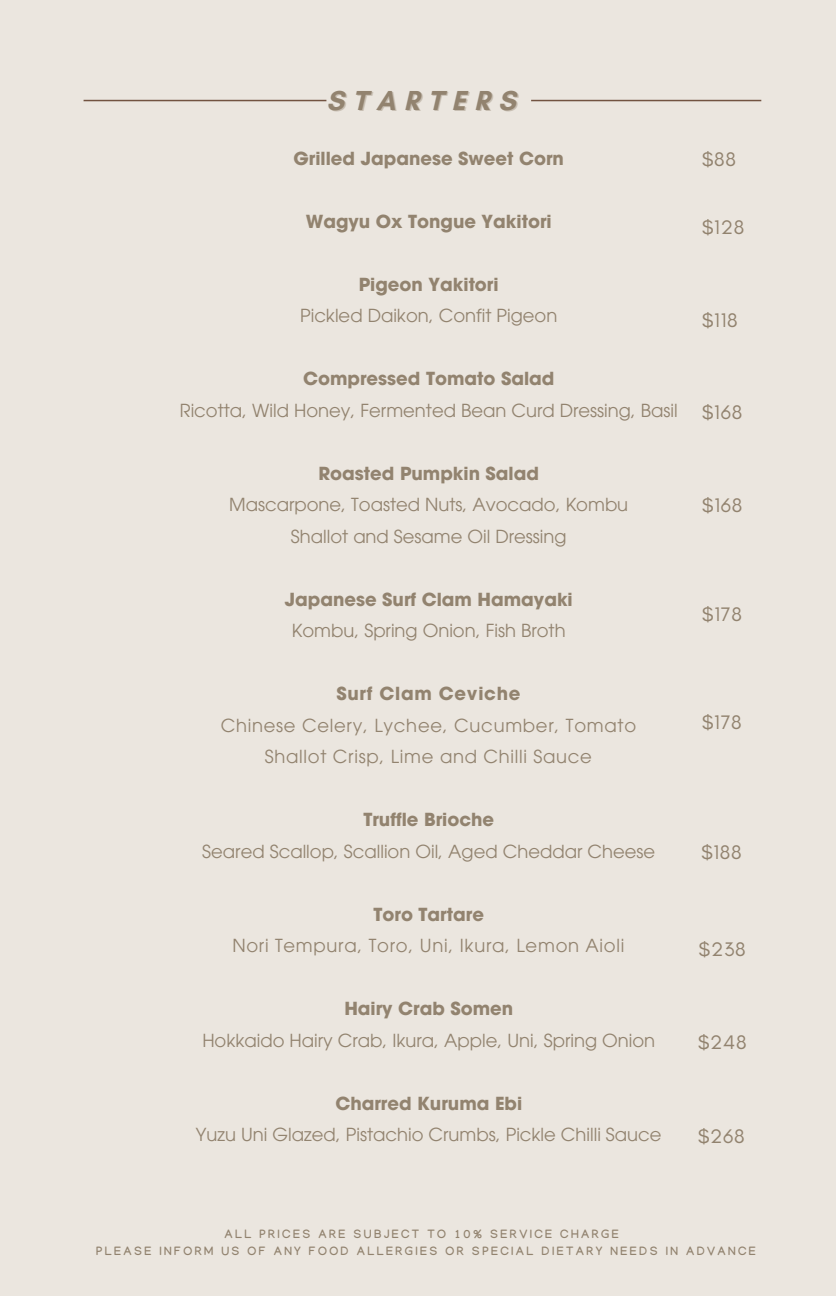
<style>
.page{position:relative;width:836px;height:1296px;background:#ebe6df}
.page>*{position:absolute;margin:0;border:0;box-sizing:border-box;transform-origin:0 0}
.t1{font:700 28px "Glacial Indifference";letter-spacing:.3em;color:#92836f}
.t2{font:20px "Glacial Indifference";letter-spacing:.035em;color:#92836f}
.t3{font:18px/31.6px "ITC Avant Garde Pro";color:#92836f;text-align:center}
.t4{font:18px/31.6px "ITC Avant Garde Pro";letter-spacing:.04em;color:#92836f;text-align:center}
.t5{font:700 18px "ITC Avant Garde Pro";color:#92836f}
.t6{font:700 12px "Manjari";letter-spacing:.2em;color:#92836f}
.s1{font-weight:700}
</style>
<div class="page">
<hr style="left:84px;top:100px;width:242px;height:1px;background:#725341">
<hr style="left:531px;top:100px;width:230px;height:1px;background:#725341">
<p class="t1" style="left:326px;top:83px;width:191px">STARTERS</p>
<p class="t5" style="left:293px;top:152px;width:272px">Grilled Japanese Sweet Corn</p>
<h2 class="t5" style="left:306px;top:215px;width:247px">Wagyu Ox Tongue Yakitori</h2>
<h2 class="t3" style="left:300px;top:271px;width:259px"><span class="s1">Pigeon Yakitori<br></span>Pickled Daikon, Confit Pigeon</h2>
<h3 class="t3" style="left:180px;top:365px;width:499px"><span class="s1">Compressed Tomato Salad<br></span>Ricotta, Wild Honey, Fermented Bean Curd Dressing, Basil</h3>
<h3 class="t3" style="left:229px;top:460px;width:400px"><span class="s1">Roasted Pumpkin Salad<br></span>Mascarpone, Toasted Nuts, Avocado, Kombu<br>Shallot and Sesame Oil Dressing</h3>
<h3 class="t3" style="left:285px;top:586px;width:289px"><span class="s1">Japanese Surf Clam Hamayaki<br></span>Kombu, Spring Onion, Fish Broth</h3>
<h3 class="t4" style="left:221px;top:680px;width:417px"><span class="s1">Surf Clam Ceviche<br></span>Chinese Celery, Lychee, Cucumber, Tomato<br>Shallot Crisp, Lime and Chilli Sauce</h3>
<h3 class="t3" style="left:202px;top:806px;width:454px"><span class="s1">Truffle Brioche<br></span>Seared Scallop, Scallion Oil, Aged Cheddar Cheese</h3>
<h3 class="t4" style="left:232px;top:901px;width:393px"><span class="s1">Toro Tartare<br></span>Nori Tempura, Toro, Uni, Ikura, Lemon Aioli</h3>
<h3 class="t3" style="left:202px;top:995px;width:454px"><span class="s1">Hairy Crab Somen<br></span>Hokkaido Hairy Crab, Ikura, Apple, Uni, Spring Onion</h3>
<h3 class="t3" style="left:196px;top:1090px;width:467px"><span class="s1">Charred Kuruma Ebi<br></span>Yuzu Uni Glazed, Pistachio Crumbs, Pickle Chilli Sauce</h3>
<p class="t2" style="left:701px;top:147px;width:36px">$88</p>
<p class="t2" style="left:701px;top:215px;width:44px">$128</p>
<p class="t2" style="left:701px;top:308px;width:37px">$118</p>
<p class="t2" style="left:701px;top:400px;width:42px">$168</p>
<p class="t2" style="left:702px;top:493px;width:42px">$168</p>
<p class="t2" style="left:702px;top:602px;width:42px">$178</p>
<p class="t2" style="left:701px;top:710px;width:42px">$178</p>
<p class="t2" style="left:701px;top:840px;width:42px">$188</p>
<p class="t2" style="left:698px;top:937px;width:49px">$238</p>
<p class="t2" style="left:697px;top:1030px;width:50px">$248</p>
<p class="t2" style="left:697px;top:1124px;width:48px">$268</p>
<h3 class="t6" style="left:224px;top:1229px;width:395px">ALL PRICES ARE SUBJECT TO 10% SERVICE CHARGE</h3>
<p class="t6" style="left:96px;top:1246px;width:661px">PLEASE INFORM US OF ANY FOOD ALLERGIES OR SPECIAL DIETARY NEEDS IN ADVANCE</p>
</div>
